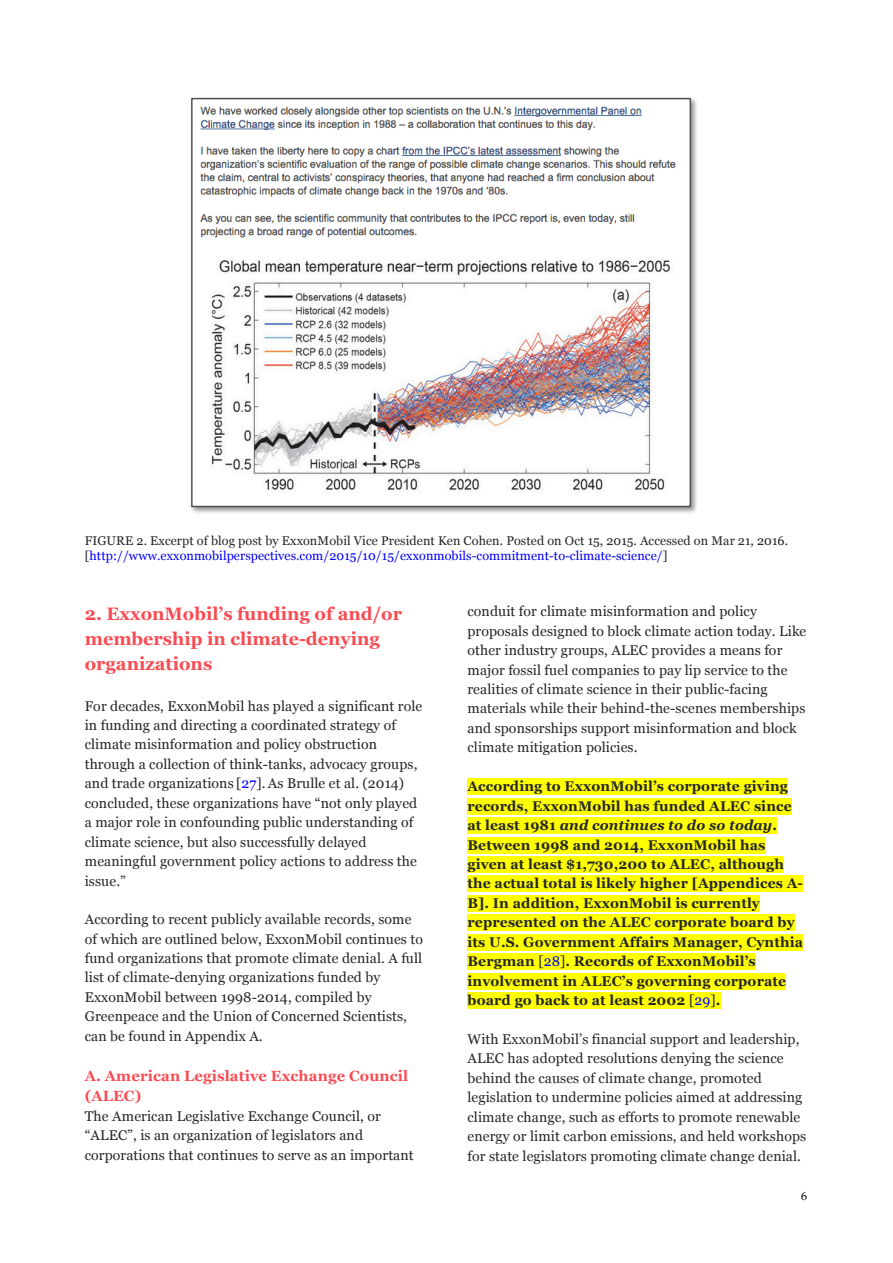
<style>
.page{position:relative;width:893px;height:1263px;background:#fff}
.page>*{position:absolute;margin:0;border:0;box-sizing:border-box;transform-origin:0 0}
.t1{font:700 18px/24.6px "Georgia";color:#f84b52}
.t2{font:700 14.7px/20.5px "Georgia";letter-spacing:.01em;color:#f84b52}
.t3{font:14.1px/19.5px "Georgia";letter-spacing:.01em;color:#262626}
.t4{font:700 14.1px/19.5px "Georgia";letter-spacing:.01em;color:#262626}
.t5{font:12.6px/14.7px "Georgia";letter-spacing:.005em;color:#262626}
.t6{font:11.85px "Book Antiqua";color:#000}
.s1{color:#252525}
.s2{color:#00f}
.s3{font-style:italic}
.s4{font-weight:400}
.s5{font-weight:400;color:#00f}
</style>
<div class="page">
<div style="left:467px;top:779px;width:321px;height:16px;background:#ff0"></div>
<div style="left:467px;top:798px;width:325px;height:16px;background:#ff0"></div>
<div style="left:467px;top:817px;width:310px;height:17px;background:#ff0"></div>
<div style="left:467px;top:837px;width:299px;height:16px;background:#ff0"></div>
<div style="left:467px;top:856px;width:317px;height:16px;background:#ff0"></div>
<div style="left:467px;top:876px;width:336px;height:16px;background:#ff0"></div>
<div style="left:467px;top:895px;width:293px;height:16px;background:#ff0"></div>
<div style="left:467px;top:915px;width:328px;height:16px;background:#ff0"></div>
<div style="left:467px;top:934px;width:336px;height:16px;background:#ff0"></div>
<div style="left:467px;top:953px;width:289px;height:17px;background:#ff0"></div>
<div style="left:467px;top:973px;width:319px;height:16px;background:#ff0"></div>
<div style="left:467px;top:992px;width:254px;height:17px;background:#ff0"></div>
<img style="left:191px;top:97px;width:506px;height:416px">
<img style="left:194px;top:101px;width:494px;height:403px">
<div style="left:191px;top:98px;width:500px;height:409px;border:2px solid #515151"></div>
<p class="t5" style="left:85px;top:533px;width:705px">FIGURE 2. Excerpt of blog post by ExxonMobil Vice President Ken Cohen. Posted on Oct 15, 2015. Accessed on Mar 21, 2016. <span class="s1">[</span><span class="s2">http://www.exxonmobilperspectives.com/2015/10/15/exxonmobils-commitment-to-climate-science/</span><span class="s1">]</span></p>
<p class="t1" style="left:85px;top:602px;width:319px">2. ExxonMobil’s funding of and/or membership in climate-denying organizations</p>
<p class="t3" style="left:85px;top:696px;width:339px">For decades, ExxonMobil has played a significant role in funding and directing a coordinated strategy of climate misinformation and policy obstruction through a collection of think-tanks, advocacy groups, and trade organizations [<span class="s2">27</span>].As Brulle et al. (2014) concluded, these organizations have “not only played a major role in confounding public understanding of climate science, but also successfully delayed meaningful government policy actions to address the issue.”</p>
<p class="t3" style="left:85px;top:909px;width:340px">According to recent publicly available records, some of which are outlined below, ExxonMobil continues to fund organizations that promote climate denial. A full list of climate-denying organizations funded by ExxonMobil between 1998-2014, compiled by Greenpeace and the Union of Concerned Scientists, can be found in Appendix A.</p>
<p class="t2" style="left:85px;top:1065px;width:325px">A. American Legislative Exchange Council (ALEC)</p>
<p class="t3" style="left:85px;top:1106px;width:330px">The American Legislative Exchange Council, or “ALEC”, is an organization of legislators and corporations that continues to serve as an important</p>
<p class="t3" style="left:467px;top:601px;width:340px">conduit for climate misinformation and policy proposals designed to block climate action today. Like other industry groups, ALEC provides a means for major fossil fuel companies to pay lip service to the realities of climate science in their public-facing materials while their behind-the-scenes memberships and sponsorships support misinformation and block climate mitigation policies.</p>
<p class="t4" style="left:467px;top:776px;width:337px">According to ExxonMobil’s corporate giving records, ExxonMobil has funded ALEC since at least 1981 <span class="s3">and continues to do so today</span>.<br>Between 1998 and 2014, ExxonMobil has given at least $1,730,200 to ALEC, although the actual total is likely higher [Appendices A-B]. In addition, ExxonMobil is currently represented on the ALEC corporate board by its U.S. Government Affairs Manager, Cynthia Bergman <span class="s4">[</span><span class="s5">28</span><span class="s4">]</span>. Records of ExxonMobil’s involvement in ALEC’s governing corporate board go back to at least 2002 <span class="s4">[</span><span class="s5">29</span><span class="s4">]</span>.</p>
<p class="t3" style="left:467px;top:1029px;width:340px">With ExxonMobil’s financial support and leadership, ALEC has adopted resolutions denying the science behind the causes of climate change, promoted legislation to undermine policies aimed at addressing climate change, such as efforts to promote renewable energy or limit carbon emissions, and held workshops for state legislators promoting climate change denial.</p>
<p class="t6" style="left:801px;top:1189px;width:7px">6</p>
</div>
